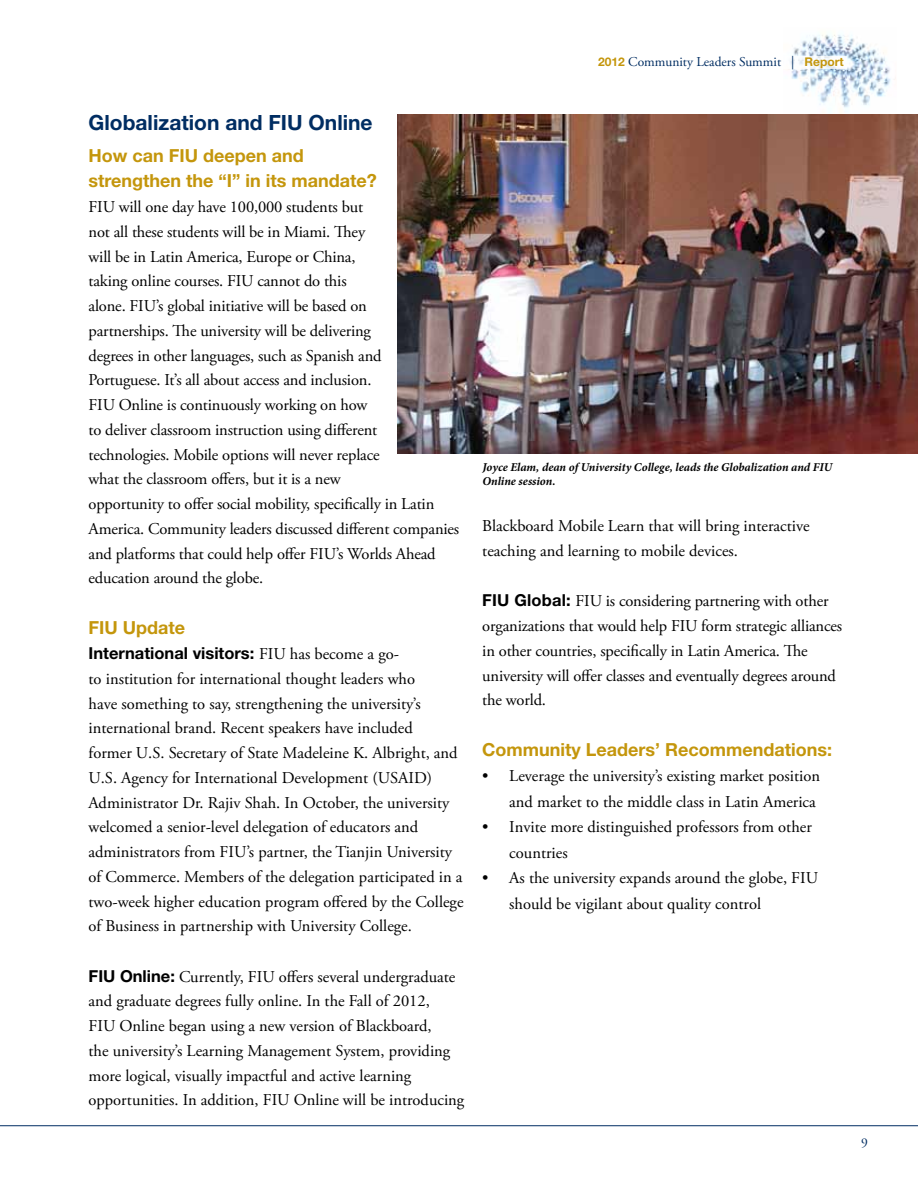
<style>
.page{position:relative;width:918px;height:1188px;background:#fff}
.page>*{position:absolute;margin:0;border:0;box-sizing:border-box;transform-origin:0 0}
.t1{font:700 21px "Helvetica Neue LT Std";color:#002d62}
.t2{font:700 18px/25.5px "Helvetica Neue LT Std";color:#c4960c}
.t3{font:16.5px/24.8px "Adobe Garamond Pro";color:#000}
.t4{font:700 16.5px "Helvetica Neue LT Std";color:#000}
.t5{font:13.5px "Adobe Garamond Pro";color:#002d62}
.t6{font:italic 700 12px/14.4px "Minion Pro";letter-spacing:-.005em;color:#000}
.s1{font-family:"Helvetica Neue LT Std";font-weight:700;font-size:12px;color:#c4960c}
.s2{font-family:"Adobe Garamond Pro";font-weight:400}
.s3{font-family:"Helvetica Neue LT Std";font-weight:700}
</style>
<div class="page">
<img style="left:788px;top:34px;width:108px;height:79px">
<div style="left:567px;top:56px;width:279px;height:13px;background:#fff"></div>
<hr style="left:0;top:1125px;width:918px;height:1px;background:#002d62">
<img style="left:398px;top:115px;width:520px;height:338px">
<p class="t5" style="left:598px;top:54px;width:247px"><span class="s1">2012</span> Community Leaders Summit | <span class="s1">Report</span></p>
<p class="t1" style="left:89px;top:109px;width:286px">Globalization and FIU Online</p>
<p class="t2" style="left:89px;top:142px;width:290px">How can FIU deepen and strengthen the “I” in its mandate?</p>
<p class="t3" style="left:89px;top:195px;width:372px">FIU will one day have 100,000 students but<br>not all these students will be in Miami. They<br>will be in Latin America, Europe or China,<br>taking online courses. FIU cannot do this<br>alone. FIU’s global initiative will be based on<br>partnerships. The university will be delivering<br>degrees in other languages, such as Spanish and<br>Portuguese. It’s all about access and inclusion.<br>FIU Online is continuously working on how<br>to deliver classroom instruction using different technologies. Mobile options will never replace<br>what the classroom offers, but it is a new<br>opportunity to offer social mobility, specifically in Latin America. Community leaders discussed different companies and platforms that could help offer FIU’s Worlds Ahead education around the globe.</p>
<p class="t2" style="left:89px;top:614px;width:98px">FIU Update</p>
<p class="t4" style="left:89px;top:643px;width:312px">International visitors: <span class="s2">FIU has become a go-</span></p>
<p class="t3" style="left:89px;top:667px;width:376px">to institution for international thought leaders who<br>have something to say, strengthening the university’s international brand. Recent speakers have included<br>former U.S. Secretary of State Madeleine K. Albright, and U.S. Agency for International Development (USAID)<br>Administrator Dr. Rajiv Shah. In October, the university welcomed a senior-level delegation of educators and administrators from FIU’s partner, the Tianjin University of Commerce. Members of the delegation participated in a two-week higher education program offered by the College of Business in partnership with University College.</p>
<p class="t3" style="left:89px;top:965px;width:377px"><span class="s3">FIU Online:</span> Currently, FIU offers several undergraduate and graduate degrees fully online. In the Fall of 2012,<br>FIU Online began using a new version of Blackboard,<br>the university’s Learning Management System, providing more logical, visually impactful and active learning opportunities. In addition, FIU Online will be introducing</p>
<p class="t6" style="left:483px;top:460px;width:351px">Joyce Elam, dean of University College, leads the Globalization and FIU<br>Online session.</p>
<p class="t3" style="left:482px;top:514px;width:329px">Blackboard Mobile Learn that will bring interactive teaching and learning to mobile devices.</p>
<p class="t3" style="left:482px;top:589px;width:361px"><span class="s3">FIU Global:</span> FIU is considering partnering with other organizations that would help FIU form strategic alliances in other countries, specifically in Latin America. The university will offer classes and eventually degrees around the world.</p>
<p class="t2" style="left:482px;top:736px;width:351px">Community Leaders’ Recommendations:</p>
<p class="t3" style="left:482px;top:764px;width:339px;line-height:25.5px;text-align:right">• Leverage the university’s existing market position and market to the middle class in Latin America</p>
<p class="t3" style="left:509px;top:815px;width:304px;line-height:25.5px;text-indent:-27px">• Invite more distinguished professors from other countries</p>
<p class="t3" style="left:509px;top:866px;width:310px;line-height:25.5px;text-indent:-27px">• As the university expands around the globe, FIU should be vigilant about quality control</p>
<p class="t5" style="left:861px;top:1134px;width:8px">9</p>
</div>
